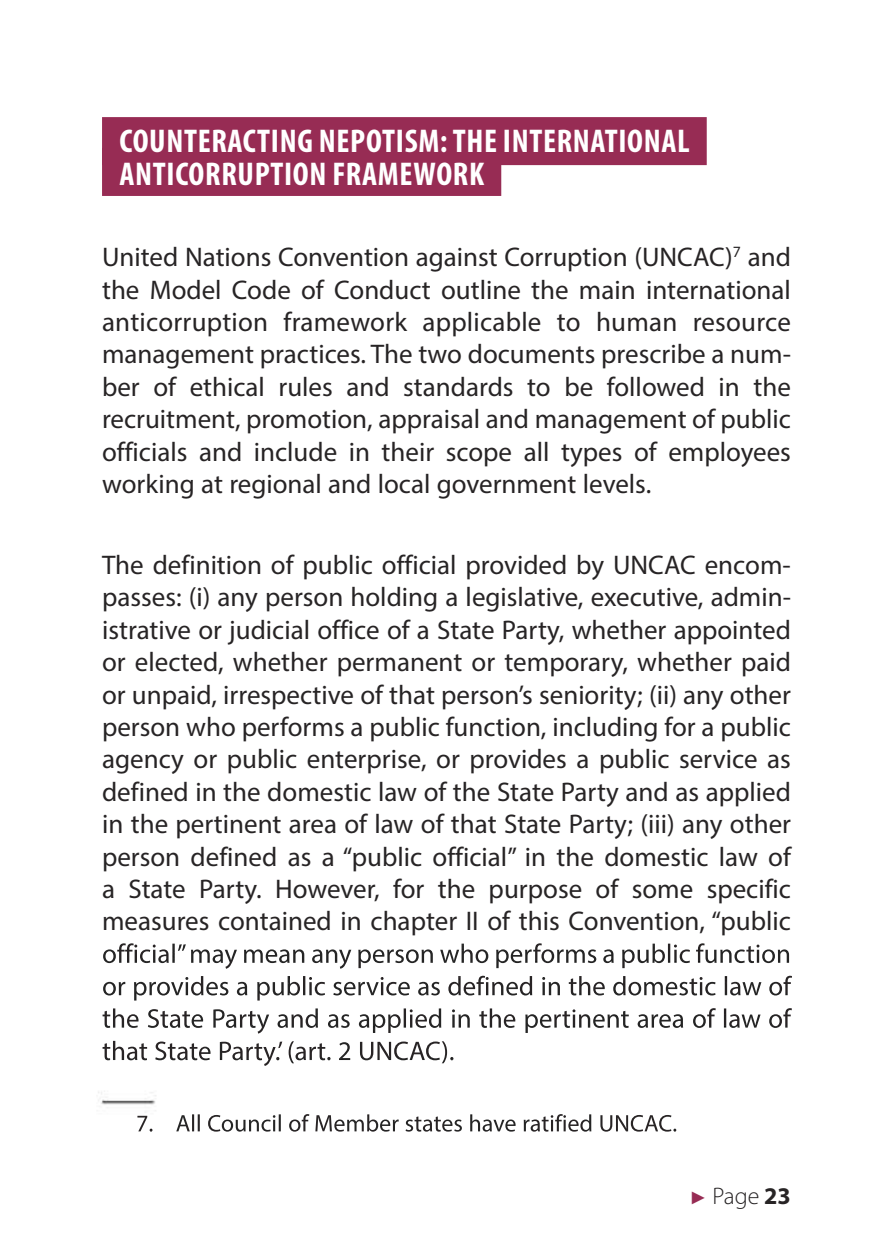
<style>
.page{position:relative;width:893px;height:1259px;background:#fff}
.page>*{position:absolute;margin:0;border:0;box-sizing:border-box;transform-origin:0 0}
.t1{font:700 condensed 33px/33px "Myriad Pro";letter-spacing:.02em;color:#fff}
.t2{font:27px/32.4px "Myriad Pro";color:#272425;text-align:justify}
.t3{font:300 24px "Myriad Pro";color:#272425}
.s1{font-family:"Arial";font-weight:400;font-size:18px;color:#972c54}
.s2{font-weight:700}
</style>
<div class="page">
<div style="left:102px;top:117px;width:605px;height:48px;background:#972c54"></div>
<div style="left:102px;top:148px;width:399px;height:48px;background:#972c54"></div>
<img style="left:103px;top:943px;width:687px;height:25px">
<img style="left:103px;top:975px;width:689px;height:25px">
<img style="left:103px;top:1008px;width:689px;height:25px">
<img style="left:103px;top:1041px;width:350px;height:25px">
<img style="left:137px;top:1115px;width:15px;height:16px">
<img style="left:176px;top:1114px;width:500px;height:17px">
<p class="t1" style="left:119px;top:124px;width:572px">COUNTERACTING NEPOTISM: THE INTERNATIONAL<br>ANTICORRUPTION FRAMEWORK</p>
<p class="t2" style="left:102px;top:243px;width:690px">United Nations Convention against Corruption (UNCAC)<sup>7</sup> and the Model Code of Conduct outline the main international anticorruption framework applicable to human resource management practices. The two documents prescribe a num&shy;ber of ethical rules and standards to be followed in the recruitment, promotion, appraisal and management of public officials and include in their scope all types of employees working at regional and local government levels.</p>
<p class="t2" style="left:102px;top:551px;width:690px">The definition of public official provided by UNCAC encom&shy;passes: (i) any person holding a legislative, executive, admin&shy;istrative or judicial office of a State Party, whether appointed or elected, whether permanent or temporary, whether paid or unpaid, irrespective of that person’s seniority; (ii) any other person who performs a public function, including for a public agency or public enterprise, or provides a public service as defined in the domestic law of the State Party and as applied in the pertinent area of law of that State Party; (iii) any other person defined as a “public official” in the domestic law of a State Party. However, for the purpose of some specific measures contained in chapter II of this Convention, “public</p>
<p class="t3" style="left:689px;top:1187px;width:103px"><span class="s1">►</span> Page <span class="s2">23</span></p>
</div>
